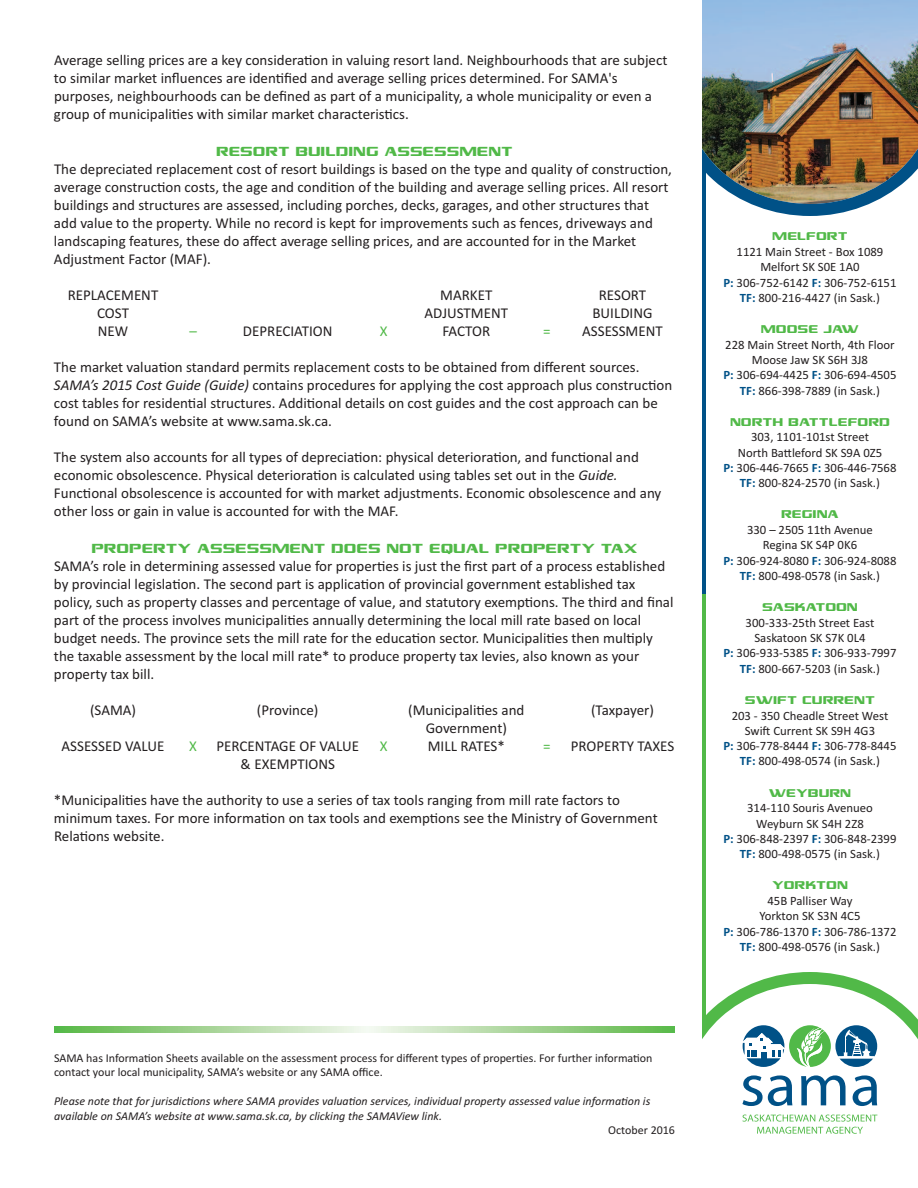
<style>
.page{position:relative;width:918px;height:1188px;background:#fff}
.page>*{position:absolute;margin:0;border:0;box-sizing:border-box;transform-origin:0 0}
.t1{font:15.75px "Grand National";color:#51b948}
.t2{font:15px/18px "Calibri";color:#231f20}
.t3{font:15px "Calibri";color:#51b948}
.t4{font:13.5px "Grand National";color:#51b948}
.t5{font:12.75px/15.3px "Calibri";color:#231f20;text-align:center}
.t6{font:italic 12px/14.4px "Calibri";color:#231f20}
.t7{font:12px/14.4px "Calibri";color:#231f20}
.s1{font-style:italic}
.s2{font-weight:700;color:#005187}
</style>
<div class="page">
<img style="left:702px;top:0;width:216px;height:93px">
<img style="left:702px;top:93px;width:216px;height:123px">
<hr style="left:702px;top:593px;width:3px;height:435px;background:#51b948">
<hr style="left:702px;top:164px;width:3px;height:430px;background:#005187">
<svg style="left:742px;top:1115px;width:135px;height:19px"></svg>
<svg style="left:702px;top:972px;width:216px;height:134px"></svg>
<svg style="left:54px;top:1026px;width:621px;height:7px;background:#a6d699"></svg>
<p class="t2" style="left:54px;top:51px;width:615px">Average selling prices are a key consideration in valuing resort land. Neighbourhoods that are subject to similar market influences are identified and average selling prices determined. For SAMA's purposes, neighbourhoods can be defined as part of a municipality, a whole municipality or even a group of municipalities with similar market characteristics.</p>
<p class="t1" style="left:216px;top:144px;width:298px">RESORT BUILDING ASSESSMENT</p>
<p class="t2" style="left:54px;top:160px;width:620px">The depreciated replacement cost of resort buildings is based on the type and quality of construction, average construction costs, the age and condition of the building and average selling prices. All resort buildings and structures are assessed, including porches, decks, garages, and other structures that add value to the property. While no record is kept for improvements such as fences, driveways and landscaping features, these do affect average selling prices, and are accounted for in the Market Adjustment Factor (MAF).</p>
<p class="t2" style="left:68px;top:286px;width:92px;text-align:center">REPLACEMENT<br>COST<br>NEW</p>
<p class="t2" style="left:425px;top:286px;width:85px;text-align:center">MARKET<br>ADJUSTMENT<br>FACTOR</p>
<p class="t2" style="left:593px;top:286px;width:62px;text-align:center">RESORT<br>BUILDING</p>
<p class="t3" style="left:189px;top:322px;width:9px">–</p>
<p class="t2" style="left:582px;top:322px;width:82px">ASSESSMENT</p>
<p class="t2" style="left:243px;top:322px;width:91px">DEPRECIATION</p>
<p class="t3" style="left:380px;top:322px;width:9px">X</p>
<p class="t3" style="left:543px;top:322px;width:9px">=</p>
<p class="t2" style="left:54px;top:358px;width:620px">The market valuation standard permits replacement costs to be obtained from different sources.<br><span class="s1">SAMA’s 2015 Cost Guide (Guide)</span> contains procedures for applying the cost approach plus construction cost tables for residential structures. Additional details on cost guides and the cost approach can be found on SAMA’s website at www.sama.sk.ca.</p>
<p class="t2" style="left:54px;top:448px;width:609px">The system also accounts for all types of depreciation: physical deterioration, and functional and economic obsolescence. Physical deterioration is calculated using tables set out in the <span class="s1">Guide.<br></span>Functional obsolescence is accounted for with market adjustments. Economic obsolescence and any other loss or gain in value is accounted for with the MAF.</p>
<p class="t1" style="left:91px;top:541px;width:548px">PROPERTY ASSESSMENT DOES NOT EQUAL PROPERTY TAX</p>
<p class="t2" style="left:54px;top:557px;width:621px">SAMA’s role in determining assessed value for properties is just the first part of a process established by provincial legislation. The second part is application of provincial government established tax policy, such as property classes and percentage of value, and statutory exemptions. The third and final part of the process involves municipalities annually determining the local mill rate based on local budget needs. The province sets the mill rate for the education sector. Municipalities then multiply the taxable assessment by the local mill rate* to produce property tax levies, also known as your property tax bill.</p>
<p class="t2" style="left:90px;top:701px;width:48px">(SAMA)</p>
<p class="t2" style="left:62px;top:737px;width:104px">ASSESSED VALUE</p>
<p class="t3" style="left:380px;top:737px;width:9px">X</p>
<p class="t3" style="left:543px;top:737px;width:9px">=</p>
<p class="t2" style="left:257px;top:701px;width:63px">(Province)</p>
<p class="t2" style="left:216px;top:737px;width:144px;text-align:center">PERCENTAGE OF VALUE &amp; EXEMPTIONS</p>
<p class="t2" style="left:408px;top:701px;width:118px;text-align:center">(Municipalities and<br>Government)<br>MILL RATES*</p>
<p class="t2" style="left:591px;top:701px;width:64px">(Taxpayer)</p>
<p class="t3" style="left:189px;top:737px;width:9px">X</p>
<p class="t2" style="left:571px;top:737px;width:105px">PROPERTY TAXES</p>
<p class="t2" style="left:54px;top:791px;width:605px">*Municipalities have the authority to use a series of tax tools ranging from mill rate factors to minimum taxes. For more information on tax tools and exemptions see the Ministry of Government<br>Relations website.</p>
<p class="t7" style="left:54px;top:1051px;width:600px">SAMA has Information Sheets available on the assessment process for different types of properties. For further information contact your local municipality, SAMA’s website or any SAMA office.</p>
<p class="t6" style="left:54px;top:1094px;width:598px">Please note that for jurisdictions where SAMA provides valuation services, individual property assessed value information is available on SAMA’s website at www.sama.sk.ca, by clicking the SAMAView link.</p>
<p class="t7" style="left:608px;top:1123px;width:68px">October 2016</p>
<p class="t4" style="left:772px;top:230px;width:77px">MELFORT</p>
<p class="t5" style="left:723px;top:244px;width:175px">1121 Main Street - Box 1089<br>Melfort SK S0E 1A0<br><span class="s2">P:</span> 306-752-6142 <span class="s2">F:</span> 306-752-6151<br><span class="s2">TF:</span> 800-216-4427 (in Sask.)</p>
<p class="t4" style="left:761px;top:323px;width:100px">MOOSE JAW</p>
<p class="t5" style="left:723px;top:337px;width:175px">228 Main Street North, 4th Floor<br>Moose Jaw SK S6H 3J8<br><span class="s2">P:</span> 306-694-4425 <span class="s2">F:</span> 306-694-4505<br><span class="s2">TF:</span> 866-398-7889 (in Sask.)</p>
<p class="t4" style="left:730px;top:416px;width:161px">NORTH BATTLEFORD</p>
<p class="t5" style="left:723px;top:429px;width:175px">303, 1101-101st Street<br>North Battleford SK S9A 0Z5<br><span class="s2">P:</span> 306-446-7665 <span class="s2">F:</span> 306-446-7568<br><span class="s2">TF:</span> 800-824-2570 (in Sask.)</p>
<p class="t4" style="left:781px;top:509px;width:59px">REGINA</p>
<p class="t5" style="left:723px;top:522px;width:175px">330 – 2505 11th Avenue<br>Regina SK S4P 0K6<br><span class="s2">P:</span> 306-924-8080 <span class="s2">F:</span> 306-924-8088<br><span class="s2">TF:</span> 800-498-0578 (in Sask.)</p>
<p class="t4" style="left:762px;top:601px;width:97px">SASKATOON</p>
<p class="t5" style="left:723px;top:615px;width:175px">300-333-25th Street East<br>Saskatoon SK S7K 0L4<br><span class="s2">P:</span> 306-933-5385 <span class="s2">F:</span> 306-933-7997<br><span class="s2">TF:</span> 800-667-5203 (in Sask.)</p>
<p class="t4" style="left:745px;top:694px;width:132px">SWIFT CURRENT</p>
<p class="t5" style="left:723px;top:707px;width:175px">203 - 350 Cheadle Street West<br>Swift Current SK S9H 4G3<br><span class="s2">P:</span> 306-778-8444 <span class="s2">F:</span> 306-778-8445<br><span class="s2">TF:</span> 800-498-0574 (in Sask.)</p>
<p class="t4" style="left:769px;top:787px;width:84px">WEYBURN</p>
<p class="t5" style="left:723px;top:800px;width:175px">314-110 Souris Avenueo<br>Weyburn SK S4H 2Z8<br><span class="s2">P:</span> 306-848-2397 <span class="s2">F:</span> 306-848-2399<br><span class="s2">TF:</span> 800-498-0575 (in Sask.)</p>
<p class="t4" style="left:772px;top:879px;width:77px">YORKTON</p>
<p class="t5" style="left:723px;top:893px;width:175px">45B Palliser Way<br>Yorkton SK S3N 4C5<br><span class="s2">P:</span> 306-786-1370 <span class="s2">F:</span> 306-786-1372<br><span class="s2">TF:</span> 800-498-0576 (in Sask.)</p>
</div>
